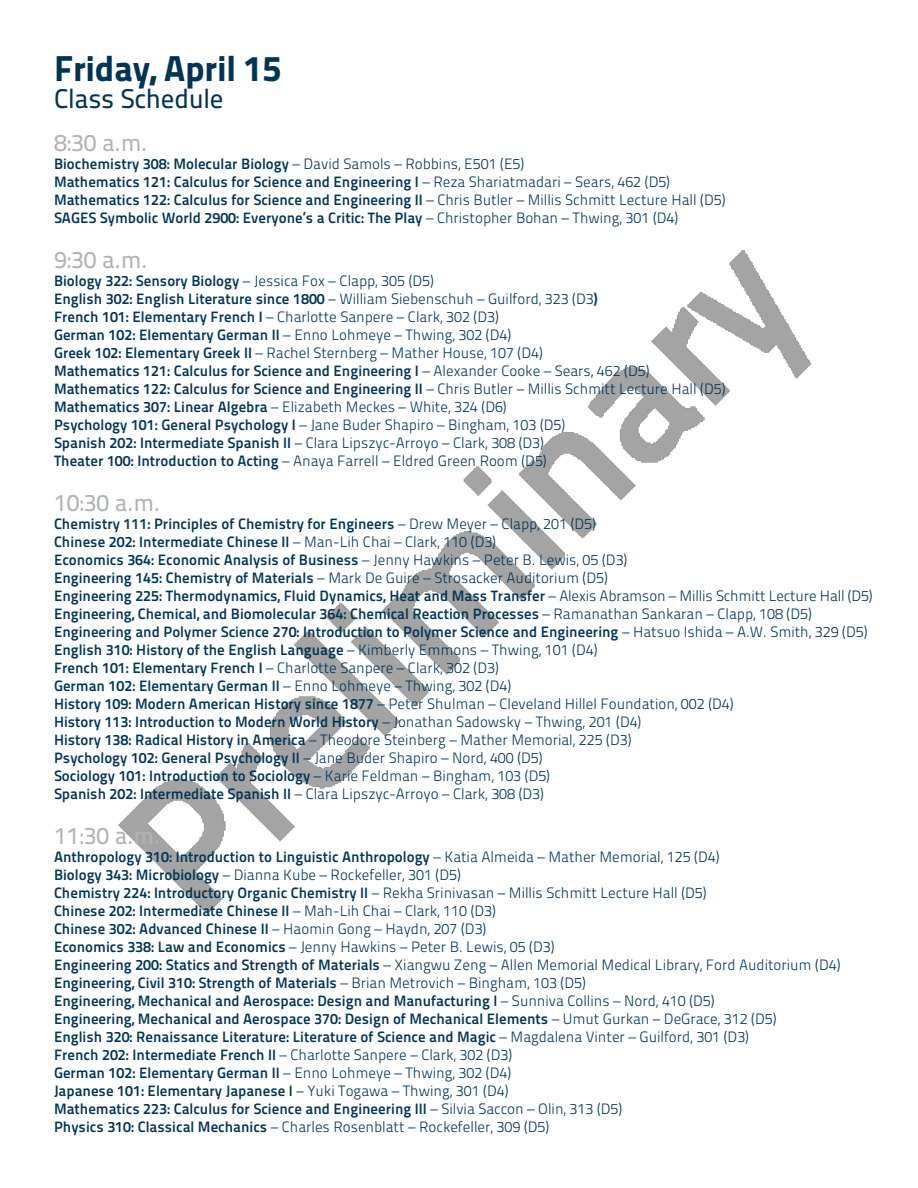
<style>
.page{position:relative;width:918px;height:1188px;background:#fff}
.page>*{position:absolute;margin:0;border:0;box-sizing:border-box;transform-origin:0 0}
.t1{font:36px "Titillium Maps 26 L 999 wt";letter-spacing:-.01em;color:#003457}
.t2{font:27px "Titillium Maps 26 L 500 wt";letter-spacing:-.01em;color:#003457}
.t3{font:24px "Titillium Maps 26 L 500 wt";color:#b2b3b7}
.t4{font:15px/18px "Titillium Maps 26 L 750 wt";color:#003457}
.t5{font:15px/18px "Titillium Maps 26 L 250 wt";color:#003457}
.s1{font-family:"Titillium Maps 26 L 250 wt"}
.s2{font-family:"Titillium Maps 26 L 750 wt"}
</style>
<div class="page">
<img style="left:118px;top:250px;width:694px;height:664px">
<h1 class="t1" style="left:54px;top:40px;width:229px">Friday, April 15</h1>
<h2 class="t2" style="left:54px;top:78px;width:171px">Class Schedule</h2>
<h3 class="t3" style="left:54px;top:125px;width:95px">8:30 a.m.</h3>
<p class="t4" style="left:54px;top:154px;width:673px">Biochemistry 308: Molecular Biology <span class="s1">– David Samols – Robbins, E501 (E5)<br></span>Mathematics 121: Calculus for Science and Engineering I <span class="s1">– Reza Shariatmadari – Sears, 462 (D5)<br></span>Mathematics 122: Calculus for Science and Engineering II <span class="s1">– Chris Butler – Millis Schmitt Lecture Hall (D5)<br></span>SAGES Symbolic World 2900: Everyone’s a Critic: The Play <span class="s1">– Christopher Bohan – Thwing, 301 (D4)</span></p>
<h3 class="t3" style="left:54px;top:242px;width:95px">9:30 a.m.</h3>
<p class="t4" style="left:54px;top:271px;width:545px">Biology 322: Sensory Biology <span class="s1">– Jessica Fox – Clapp, 305 (D5)<br></span>English 302: English Literature since 1800 <span class="s1">– William Siebenschuh – Guilford, 323 (D3</span>)</p>
<p class="t5" style="left:54px;top:307px;width:446px"><span class="s2">French 101: Elementary French I</span> – Charlotte Sanpere – Clark, 302 (D3)</p>
<p class="t4" style="left:54px;top:325px;width:459px">German 102: Elementary German II <span class="s1">– Enno Lohmeye – Thwing, 302 (D4)</span></p>
<p class="t5" style="left:54px;top:343px;width:490px"><span class="s2">Greek 102: Elementary Greek II</span> – Rachel Sternberg – Mather House, 107 (D4)</p>
<p class="t4" style="left:54px;top:361px;width:673px">Mathematics 121: Calculus for Science and Engineering I <span class="s1">– Alexander Cooke – Sears, 462 (D5)<br></span>Mathematics 122: Calculus for Science and Engineering II <span class="s1">– Chris Butler – Millis Schmitt Lecture Hall (D5)</span></p>
<p class="t5" style="left:54px;top:397px;width:513px"><span class="s2">Mathematics 307: Linear Algebra</span> – Elizabeth Meckes – White, 324 (D6)<br><span class="s2">Psychology 101: General Psychology I</span> – Jane Buder Shapiro – Bingham, 103 (D5)<br><span class="s2">Spanish 202: Intermediate Spanish II</span> – Clara Lipszyc-Arroyo – Clark, 308 (D3)<br><span class="s2">Theater 100: Introduction to Acting</span> – Anaya Farrell – Eldred Green Room (D5)</p>
<h3 class="t3" style="left:54px;top:485px;width:108px">10:30 a.m.</h3>
<p class="t4" style="left:54px;top:514px;width:575px">Chemistry 111: Principles of Chemistry for Engineers <span class="s1">– Drew Meyer – Clapp, 201 (D5)<br></span>Chinese 202: Intermediate Chinese II <span class="s1">– Man-Lih Chai – Clark, 110 (D3)<br></span>Economics 364: Economic Analysis of Business <span class="s1">– Jenny Hawkins – Peter B. Lewis, 05 (D3)</span></p>
<p class="t5" style="left:54px;top:568px;width:556px"><span class="s2">Engineering 145: Chemistry of Materials</span> – Mark De Guire – Strosacker Auditorium (D5)</p>
<p class="t4" style="left:54px;top:586px;width:820px">Engineering 225: Thermodynamics, Fluid Dynamics, Heat and Mass Transfer <span class="s1">– Alexis Abramson – Millis Schmitt Lecture Hall (D5)<br></span>Engineering, Chemical, and Biomolecular 364: Chemical Reaction Processes <span class="s1">– Ramanathan Sankaran – Clapp, 108 (D5)<br></span>Engineering and Polymer Science 270: Introduction to Polymer Science and Engineering <span class="s1">– Hatsuo Ishida – A.W. Smith, 329 (D5)<br></span>English 310: History of the English Language <span class="s1">– Kimberly Emmons – Thwing, 101 (D4)</span></p>
<p class="t5" style="left:54px;top:658px;width:446px"><span class="s2">French 101: Elementary French I</span> – Charlotte Sanpere – Clark, 302 (D3)</p>
<p class="t4" style="left:54px;top:676px;width:459px">German 102: Elementary German II <span class="s1">– Enno Lohmeye – Thwing, 302 (D4)</span></p>
<p class="t5" style="left:54px;top:694px;width:681px"><span class="s2">History 109: Modern American History since 1877</span> – Peter Shulman – Cleveland Hillel Foundation, 002 (D4)</p>
<p class="t4" style="left:54px;top:712px;width:589px">History 113: Introduction to Modern World History <span class="s1">– Jonathan Sadowsky – Thwing, 201 (D4)</span></p>
<p class="t5" style="left:54px;top:730px;width:579px"><span class="s2">History 138: Radical History in America</span> – Theodore Steinberg – Mather Memorial, 225 (D3)</p>
<p class="t4" style="left:54px;top:748px;width:498px">Psychology 102: General Psychology II <span class="s1">– Jane Buder Shapiro – Nord, 400 (D5)<br></span>Sociology 101: Introduction to Sociology <span class="s1">– Karie Feldman – Bingham, 103 (D5)</span></p>
<p class="t5" style="left:54px;top:784px;width:492px"><span class="s2">Spanish 202: Intermediate Spanish II</span> – Clara Lipszyc-Arroyo – Clark, 308 (D3)</p>
<h3 class="t3" style="left:54px;top:818px;width:108px">11:30 a.m.</h3>
<p class="t4" style="left:54px;top:847px;width:667px">Anthropology 310: Introduction to Linguistic Anthropology <span class="s1">– Katia Almeida – Mather Memorial, 125 (D4)</span></p>
<p class="t5" style="left:54px;top:865px;width:654px"><span class="s2">Biology 343: Microbiology</span> – Dianna Kube – Rockefeller, 301 (D5)<br><span class="s2">Chemistry 224: Introductory Organic Chemistry II</span> – Rekha Srinivasan – Millis Schmitt Lecture Hall (D5)</p>
<p class="t4" style="left:54px;top:901px;width:444px">Chinese 202: Intermediate Chinese II <span class="s1">– Mah-Lih Chai – Clark, 110 (D3)<br></span>Chinese 302: Advanced Chinese II <span class="s1">– Haomin Gong – Haydn, 207 (D3)</span></p>
<p class="t5" style="left:54px;top:937px;width:788px"><span class="s2">Economics 338: Law and Economics</span> – Jenny Hawkins – Peter B. Lewis, 05 (D3)<br><span class="s2">Engineering 200: Statics and Strength of Materials</span> – Xiangwu Zeng – Allen Memorial Medical Library, Ford Auditorium (D4)</p>
<p class="t4" style="left:54px;top:973px;width:724px">Engineering, Civil 310: Strength of Materials <span class="s1">– Brian Metrovich – Bingham, 103 (D5)<br></span>Engineering, Mechanical and Aerospace: Design and Manufacturing I <span class="s1">– Sunniva Collins – Nord, 410 (D5)<br></span>Engineering, Mechanical and Aerospace 370: Design of Mechanical Elements <span class="s1">– Umut Gurkan – DeGrace, 312 (D5)<br></span>English 320: Renaissance Literature: Literature of Science and Magic <span class="s1">– Magdalena Vinter – Guilford, 301 (D3)</span></p>
<p class="t5" style="left:54px;top:1045px;width:460px"><span class="s2">French 202: Intermediate French II</span> – Charlotte Sanpere – Clark, 302 (D3)</p>
<p class="t4" style="left:54px;top:1063px;width:570px">German 102: Elementary German II <span class="s1">– Enno Lohmeye – Thwing, 302 (D4)<br></span>Japanese 101: Elementary Japanese I <span class="s1">– Yuki Togawa – Thwing, 301 (D4)<br></span>Mathematics 223: Calculus for Science and Engineering III <span class="s1">– Silvia Saccon – Olin, 313 (D5)</span></p>
<p class="t5" style="left:54px;top:1117px;width:497px"><span class="s2">Physics 310: Classical Mechanics</span> – Charles Rosenblatt – Rockefeller, 309 (D5)</p>
</div>
